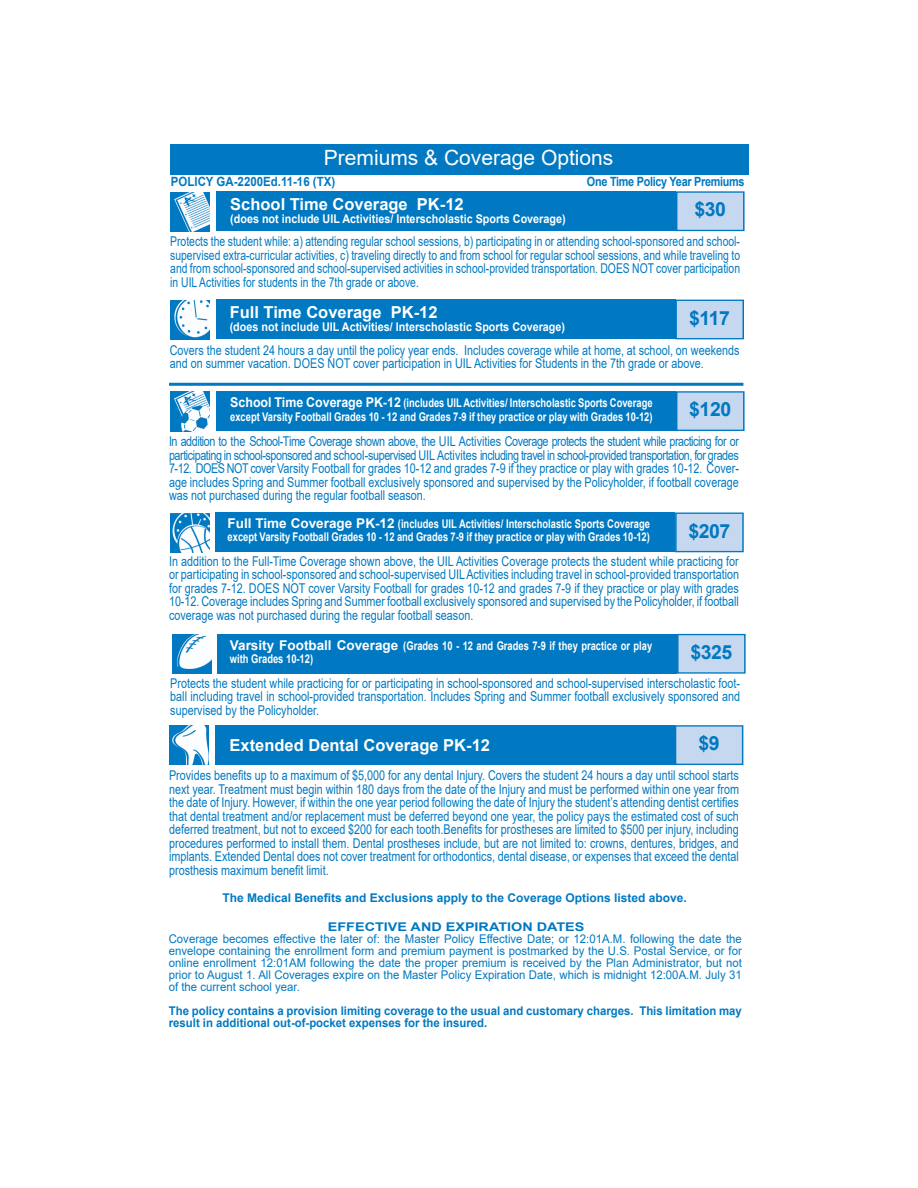
<style>
.page{position:relative;width:918px;height:1188px;background:#fff}
.page>*{position:absolute;margin:0;border:0;box-sizing:border-box;transform-origin:0 0}
.t1{font:21px "Arial";color:#fff}
.t2{font:700 19.5px "Arial";letter-spacing:-.025em;color:#0079c2}
.t3{font:700 16.5px "Arial";color:#fff}
.BDYTXT{font:13.5px/13.5px "Arial";color:#0079c2;text-align:justify;scale:.8 1}
.BDYTXT-2{font:13.5px/13.5px "Arial";color:#0079c2;text-align:justify;scale:.77 1}
.PageMaker_Defaults{font:700 12.75px "Arial";color:#0079c2;scale:.9 1}
.PageMaker_Defaults-2{font:700 12.75px "Arial";letter-spacing:-.025em;color:#0079c2;scale:.85 1}
.Body_text{font:12px/12px "Arial";color:#0079c2;text-align:justify;scale:.95 1}
.t4{font:700 12px/13.5px "Arial";color:#fff;scale:.78 1}
.Body_text-2{font:700 12px/12px "Arial";color:#0079c2;scale:.95 1}
.t5{font:700 12px "Arial";color:#fff;scale:.9 1}
.PageMaker_Defaults-3{font:700 12px "Arial";color:#0079c2}
.Headline{font:700 12px "Arial";color:#0079c2;scale:1.2 1}
.s1{font-size:13.5px}
</style>
<div class="page">
<div style="left:676px;top:513px;width:67px;height:39px;background:#c6d8ef"></div>
<div style="left:675px;top:512px;width:69px;height:40px;border:1px solid #0079c2"></div>
<div style="left:216px;top:513px;width:459px;height:39px;background:#0079c2"></div>
<div style="left:170px;top:145px;width:579px;height:30px;background:#0079c2"></div>
<img style="left:170px;top:513px;width:39px;height:39px">
<div style="left:676px;top:300px;width:67px;height:39px;background:#c6d8ef"></div>
<div style="left:675px;top:300px;width:69px;height:39px;border:1px solid #0079c2"></div>
<div style="left:216px;top:300px;width:459px;height:39px;background:#0079c2"></div>
<img style="left:170px;top:300px;width:39px;height:39px">
<div style="left:677px;top:192px;width:67px;height:38px;background:#c6d8ef"></div>
<div style="left:676px;top:191px;width:69px;height:40px;border:1px solid #0079c2"></div>
<div style="left:216px;top:191px;width:460px;height:40px;background:#0079c2"></div>
<img style="left:171px;top:192px;width:39px;height:39px">
<div style="left:678px;top:635px;width:67px;height:38px;background:#c6d8ef"></div>
<div style="left:677px;top:634px;width:69px;height:40px;border:1px solid #0079c2"></div>
<div style="left:217px;top:634px;width:460px;height:40px;background:#0079c2"></div>
<img style="left:172px;top:635px;width:39px;height:39px">
<div style="left:676px;top:726px;width:67px;height:38px;background:#c6d8ef"></div>
<div style="left:675px;top:725px;width:68px;height:40px;border:1px solid #0079c2"></div>
<div style="left:215px;top:725px;width:460px;height:40px;background:#0079c2"></div>
<img style="left:170px;top:726px;width:39px;height:39px">
<div style="left:677px;top:392px;width:67px;height:38px;background:#c6d8ef"></div>
<div style="left:676px;top:391px;width:69px;height:40px;border:1px solid #0079c2"></div>
<div style="left:216px;top:391px;width:460px;height:40px;background:#0079c2"></div>
<img style="left:171px;top:392px;width:39px;height:39px">
<hr style="left:169px;top:383px;width:574px;height:3px;background:#0079c2">
<p class="t1" style="left:324px;top:143px;width:291px">Premiums &amp; Coverage Options</p>
<p class="PageMaker_Defaults" style="left:171px;top:173px;width:184px">POLICY GA-2200Ed.11-16 (TX)</p>
<p class="t3" style="left:230px;top:192px;width:235px">School Time Coverage PK-12</p>
<p class="t5" style="left:230px;top:210px;width:374px">(does not include UIL Activities/ Interscholastic Sports Coverage)</p>
<p class="PageMaker_Defaults-2" style="left:587px;top:173px;width:187px">One Time Policy Year Premiums</p>
<p class="t2" style="left:694px;top:196px;width:33px">$30</p>
<p class="BDYTXT-2" style="left:170px;top:235px;width:742px">Protects the student while: a) attending regular school sessions, b) participating in or attending school-sponsored and school&shy;supervised extra-curricular activities, c) traveling directly to and from school for regular school sessions, and while traveling to and from school-sponsored and school-supervised activities in school-provided transportation. DOES NOT cover participation in UIL Activities for students in the 7th grade or above.</p>
<p class="t3" style="left:230px;top:300px;width:209px">Full Time Coverage PK-12</p>
<p class="t5" style="left:230px;top:319px;width:374px">(does not include UIL Activities/ Interscholastic Sports Coverage)</p>
<p class="t2" style="left:689px;top:304px;width:42px">$117</p>
<p class="BDYTXT" style="left:170px;top:343px;width:714px">Covers the student 24 hours a day until the policy year ends. Includes coverage while at home, at school, on weekends and on summer vacation. DOES NOT cover participation in UIL Activities for Students in the 7th grade or above.</p>
<p class="t4" style="left:230px;top:396px;width:543px"><span class="s1">School Time Coverage PK-12</span> (includes UIL Activities/ Interscholastic Sports Coverage except Varsity Football Grades 10 - 12 and Grades 7-9 if they practice or play with Grades 10-12)</p>
<p class="t2" style="left:689px;top:396px;width:43px">$120</p>
<p class="BDYTXT" style="left:169px;top:435px;width:714px">In addition to the School-Time Coverage shown above, the UIL Activities Coverage protects the student while practicing for or participating in school-sponsored and school-supervised UIL Activites including travel in school-provided transportation, for grades 7-12. DOES NOT cover Varsity Football for grades 10-12 and grades 7-9 if they practice or play with grades 10-12. Cover&shy;age includes Spring and Summer football exclusively sponsored and supervised by the Policyholder, if football coverage was not purchased during the regular football season.</p>
<p class="t4" style="left:228px;top:517px;width:543px"><span class="s1">Full Time Coverage PK-12</span> (includes UIL Activities/ Interscholastic Sports Coverage except Varsity Football Grades 10 - 12 and Grades 7-9 if they practice or play with Grades 10-12)</p>
<p class="t2" style="left:688px;top:517px;width:43px">$207</p>
<p class="BDYTXT" style="left:169px;top:554px;width:714px">In addition to the Full-Time Coverage shown above, the UIL Activities Coverage protects the student while practicing for or participating in school-sponsored and school-supervised UIL Activities including travel in school-provided transportation for grades 7-12. DOES NOT cover Varsity Football for grades 10-12 and grades 7-9 if they practice or play with grades 10-12. Coverage includes Spring and Summer football exclusively sponsored and supervised by the Policyholder, if football coverage was not purchased during the regular football season.</p>
<p class="t4" style="left:230px;top:639px;width:543px"><span class="s1">Varsity Football Coverage</span> (Grades 10 - 12 and Grades 7-9 if they practice or play with Grades 10-12)</p>
<p class="t2" style="left:690px;top:638px;width:43px">$325</p>
<p class="BDYTXT" style="left:170px;top:676px;width:714px">Protects the student while practicing for or participating in school-sponsored and school-supervised interscholastic foot&shy;ball including travel in school-provided transportation. Includes Spring and Summer football exclusively sponsored and supervised by the Policyholder.</p>
<p class="t3" style="left:230px;top:733px;width:262px">Extended Dental Coverage PK-12</p>
<p class="t2" style="left:698px;top:730px;width:23px">$9</p>
<p class="BDYTXT" style="left:169px;top:769px;width:714px">Provides benefits up to a maximum of $5,000 for any dental Injury. Covers the student 24 hours a day until school starts next year. Treatment must begin within 180 days from the date of the Injury and must be performed within one year from the date of Injury. However, if within the one year period following the date of Injury the student’s attending dentist certifies that dental treatment and/or replacement must be deferred beyond one year, the policy pays the estimated cost of such deferred treatment, but not to exceed $200 for each tooth.Benefits for prostheses are limited to $500 per injury, including procedures performed to install them. Dental prostheses include, but are not limited to: crowns, dentures, bridges, and implants. Extended Dental does not cover treatment for orthodontics, dental disease, or expenses that exceed the dental prosthesis maximum benefit limit.</p>
<p class="PageMaker_Defaults-3" style="left:223px;top:889px;width:466px">The Medical Benefits and Exclusions apply to the Coverage Options listed above.</p>
<p class="Headline" style="left:328px;top:918px;width:215px">EFFECTIVE AND EXPIRATION DATES</p>
<p class="Body_text" style="left:169px;top:932px;width:605px">Coverage becomes effective the later of: the Master Policy Effective Date; or 12:01A.M. following the date the envelope containing the enrollment form and premium payment is postmarked by the U.S. Postal Service, or for online enrollment 12:01AM following the date the proper premium is received by the Plan Administrator, but not prior to August 1. All Coverages expire on the Master Policy Expiration Date, which is midnight 12:00A.M. July 31 of the current school year.</p>
<p class="Body_text-2" style="left:169px;top:1005px;width:605px">The policy contains a provision limiting coverage to the usual and customary charges. This limitation may result in additional out-of-pocket expenses for the insured.</p>
</div>
